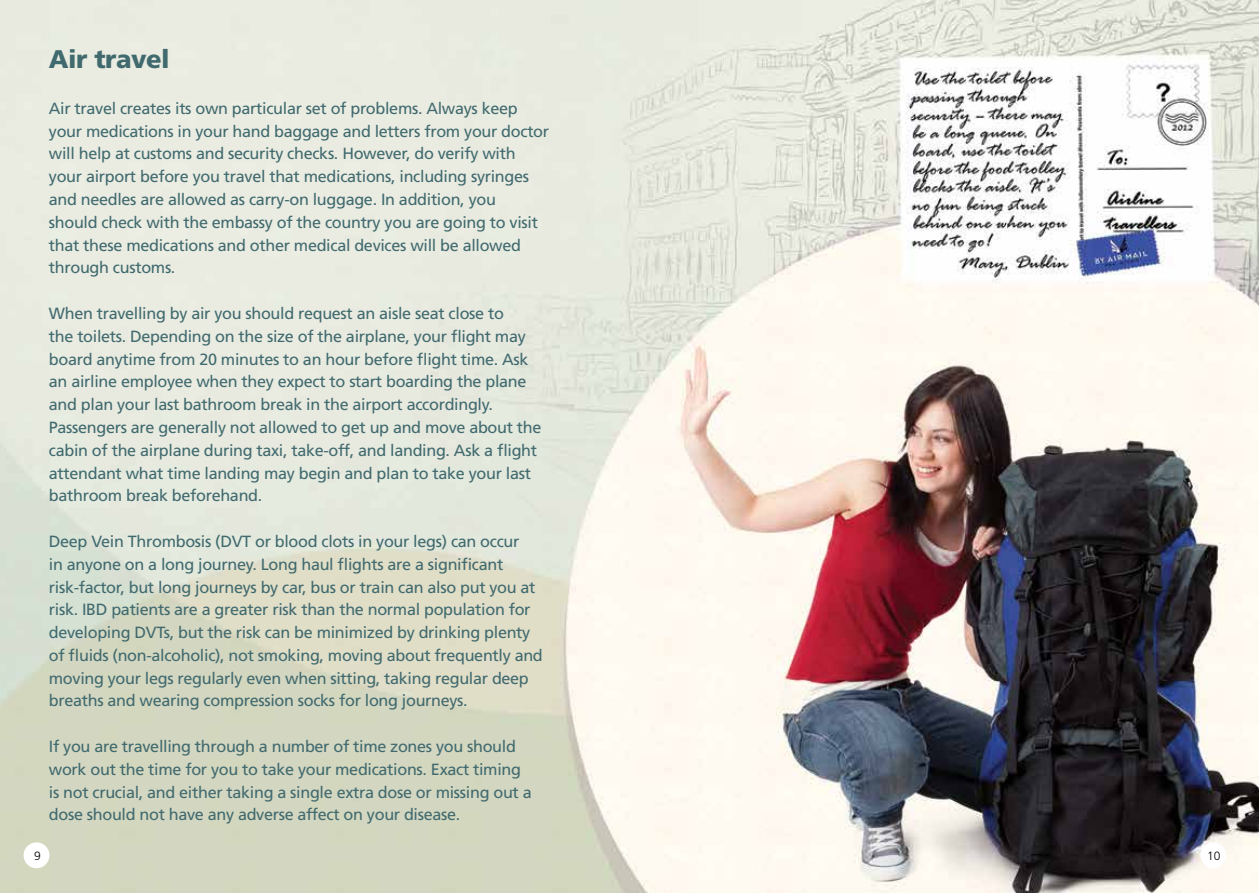
<style>
.page{position:relative;width:1259px;height:893px;background:#fff}
.page>*{position:absolute;margin:0;border:0;box-sizing:border-box;transform-origin:0 0}
.t1{font:900 25.5px "Frutiger";letter-spacing:-.02em;color:#416a6f}
.t2{font:16.2px/22.8px "Frutiger";letter-spacing:-.02em;color:#416a6f}
.t3{font:300 12px "Frutiger";color:#000}
</style>
<div class="page">
<img style="left:0;top:0;width:1259px;height:893px">
<div style="left:24px;top:842px;width:25px;height:26px;background:#fff;border-radius:50%"></div>
<div style="left:1200px;top:842px;width:26px;height:26px;background:#fff;border-radius:50%"></div>
<h1 class="t1" style="left:49px;top:44px;width:122px">Air travel</h1>
<p class="t2" style="left:49px;top:97px;width:502px">Air travel creates its own particular set of problems. Always keep your medications in your hand baggage and letters from your doctor will help at customs and security checks. However, do verify with your airport before you travel that medications, including syringes and needles are allowed as carry-on luggage. In addition, you<br>should check with the embassy of the country you are going to visit that these medications and other medical devices will be allowed through customs.</p>
<p class="t2" style="left:49px;top:302px;width:494px">When travelling by air you should request an aisle seat close to<br>the toilets. Depending on the size of the airplane, your flight may board anytime from 20 minutes to an hour before flight time. Ask an airline employee when they expect to start boarding the plane and plan your last bathroom break in the airport accordingly.<br>Passengers are generally not allowed to get up and move about the cabin of the airplane during taxi, take-off, and landing. Ask a flight attendant what time landing may begin and plan to take your last bathroom break beforehand.</p>
<p class="t2" style="left:49px;top:530px;width:495px">Deep Vein Thrombosis (DVT or blood clots in your legs) can occur<br>in anyone on a long journey. Long haul flights are a significant risk-factor, but long journeys by car, bus or train can also put you at risk. IBD patients are a greater risk than the normal population for developing DVTs, but the risk can be minimized by drinking plenty of fluids (non-alcoholic), not smoking, moving about frequently and moving your legs regularly even when sitting, taking regular deep breaths and wearing compression socks for long journeys.</p>
<p class="t2" style="left:49px;top:735px;width:484px">If you are travelling through a number of time zones you should work out the time for you to take your medications. Exact timing is not crucial, and either taking a single extra dose or missing out a dose should not have any adverse affect on your disease.</p>
<p class="t3" style="left:34px;top:849px;width:8px">9</p>
<p class="t3" style="left:1207px;top:849px;width:15px">10</p>
</div>
